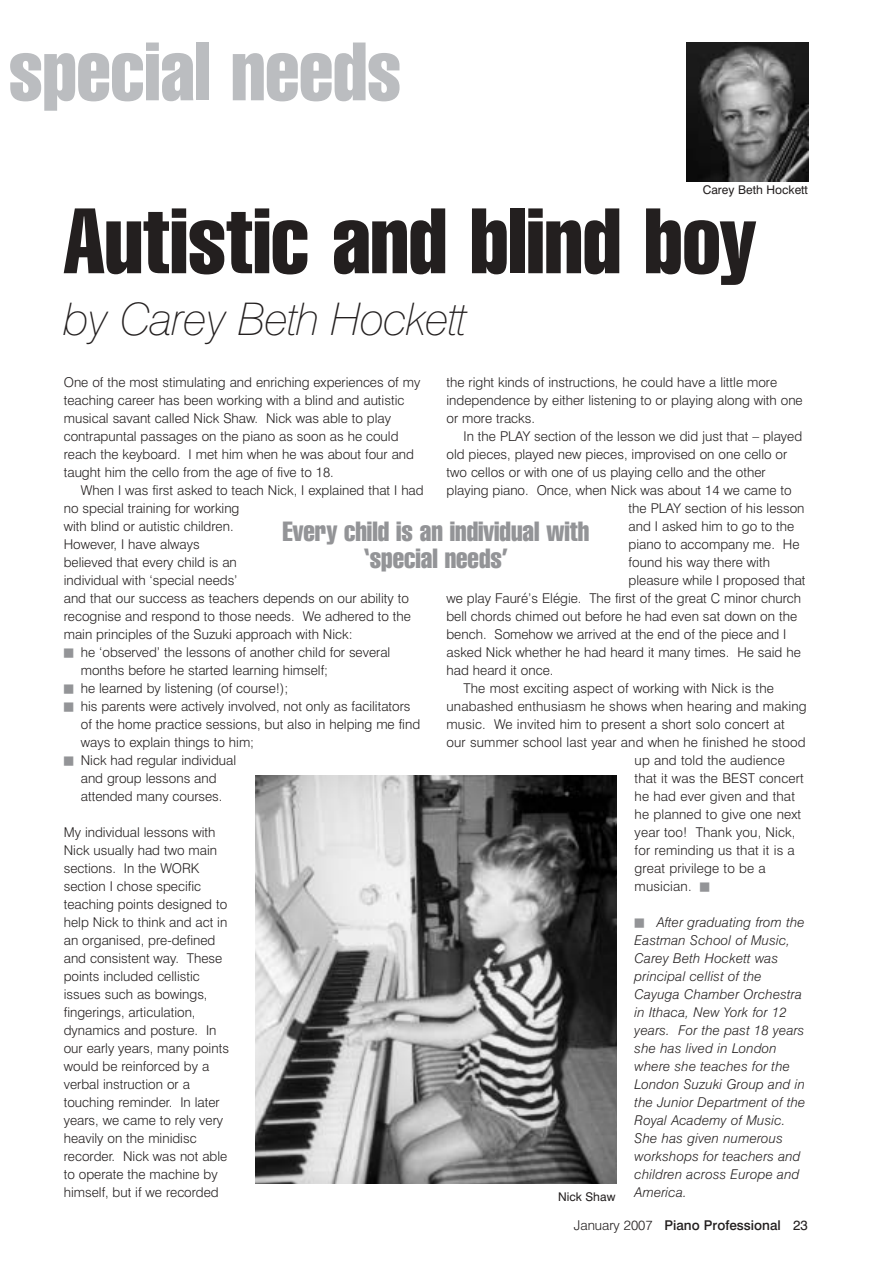
<style>
.page{position:relative;width:893px;height:1263px;background:#fff}
.page>*{position:absolute;margin:0;border:0;box-sizing:border-box;transform-origin:0 0}
.t1{font:extra-condensed 90px "Swiss 911 BT";color:#231f1f}
.t2{font:extra-condensed 80.25px "Swiss 911 BT";color:#bbbdc0}
.t3{font:italic 100 45px "Swiss 721 BT";letter-spacing:-.02em;color:#231f1f}
.t4{font:extra-condensed 27px/27px "Swiss 911 BT";color:#939497;text-align:center}
.t5{font:300 13.5px/18px "Swiss 721 BT";color:#231f1f}
.t6{font:italic 300 13.5px/18px "Swiss 721 BT";letter-spacing:.015em;color:#231f1f}
.t7{font:500 13.5px "Swiss 721 BT";color:#231f1f}
.t8{font:12px "Swiss 721 BT";color:#231f1f}
.s1{font-family:"Newspaper Pi BT";font-weight:400;font-size:13.2px;color:#939497}
.s2{font-family:"Newspaper Pi BT";font-weight:400;font-style:normal;font-size:13.2px;color:#939497}
.s3{font-weight:300}
.s4{font-weight:400}
</style>
<div class="page">
<img style="left:255px;top:775px;width:362px;height:408px">
<img style="left:687px;top:42px;width:121px;height:140px">
<h2 class="t2" style="left:9px;top:42px;width:394px">special needs</h2>
<p class="t8" style="left:703px;top:185px;width:107px">Carey Beth Hockett</p>
<h1 class="t1" style="left:64px;top:207px;width:693px">Autistic and blind boy</h1>
<h3 class="t3" style="left:64px;top:303px;width:405px">by Carey Beth Hockett</h3>
<p class="t5" style="left:64px;top:374px;width:358px">One of the most stimulating and enriching experiences of my teaching career has been working with a blind and autistic musical savant called Nick Shaw. Nick was able to play contrapuntal passages on the piano as soon as he could reach the keyboard. I met him when he was about four and taught him the cello from the age of five to 18.</p>
<p class="t5" style="left:64px;top:482px;width:361px;text-indent:17px">When I was first asked to teach Nick, I explained that I had no special training for working<br>with blind or autistic children.<br>However, I have always<br>believed that every child is an<br>individual with ‘special needs’<br>and that our success as teachers depends on our ability to recognise and respond to those needs. We adhered to the main principles of the Suzuki approach with Nick:</p>
<p class="t5" style="left:81px;top:644px;width:311px;text-indent:-17px"><span class="s1">-</span> he ‘observed’ the lessons of another child for several months before he started learning himself;</p>
<p class="t5" style="left:64px;top:680px;width:226px"><span class="s1">-</span> he learned by listening (of course!);</p>
<p class="t5" style="left:81px;top:698px;width:341px;text-indent:-17px"><span class="s1">-</span> his parents were actively involved, not only as facilitators of the home practice sessions, but also in helping me find ways to explain things to him;</p>
<p class="t5" style="left:64px;top:752px;width:174px;text-align:center"><span class="s1">-</span> Nick had regular individual and group lessons and attended many courses.</p>
<p class="t5" style="left:64px;top:824px;width:167px">My individual lessons with<br>Nick usually had two main sections. In the WORK section I chose specific teaching points designed to help Nick to think and act in an organised, pre-defined and consistent way. These points included cellistic issues such as bowings, fingerings, articulation, dynamics and posture. In our early years, many points would be reinforced by a verbal instruction or a touching reminder. In later years, we came to rely very heavily on the minidisc recorder. Nick was not able to operate the machine by himself, but if we recorded</p>
<p class="t5" style="left:446px;top:374px;width:358px">the right kinds of instructions, he could have a little more independence by either listening to or playing along with one or more tracks.</p>
<p class="t5" style="left:463px;top:428px;width:340px">In the PLAY section of the lesson we did just that – played</p>
<p class="t5" style="left:446px;top:446px;width:342px">old pieces, played new pieces, improvised on one cello or</p>
<p class="t5" style="left:446px;top:464px;width:321px">two cellos or with one of us playing cello and the other</p>
<p class="t5" style="left:446px;top:482px;width:347px">playing piano. Once, when Nick was about 14 we came to</p>
<p class="t5" style="left:629px;top:500px;width:177px">the PLAY section of his lesson</p>
<p class="t5" style="left:629px;top:518px;width:167px">and I asked him to go to the</p>
<p class="t5" style="left:629px;top:536px;width:172px">piano to accompany me. He</p>
<p class="t5" style="left:629px;top:554px;width:143px">found his way there with</p>
<p class="t5" style="left:629px;top:572px;width:178px">pleasure while I proposed that</p>
<p class="t5" style="left:446px;top:590px;width:356px">we play Fauré’s Elégie. The first of the great C minor church</p>
<p class="t5" style="left:446px;top:608px;width:352px">bell chords chimed out before he had even sat down on the</p>
<p class="t5" style="left:446px;top:626px;width:341px">bench. Somehow we arrived at the end of the piece and I</p>
<p class="t5" style="left:446px;top:644px;width:356px">asked Nick whether he had heard it many times. He said he</p>
<p class="t5" style="left:446px;top:662px;width:108px">had heard it once.</p>
<p class="t5" style="left:463px;top:680px;width:312px">The most exciting aspect of working with Nick is the</p>
<p class="t5" style="left:446px;top:698px;width:361px">unabashed enthusiasm he shows when hearing and making</p>
<p class="t5" style="left:446px;top:716px;width:340px">music. We invited him to present a short solo concert at</p>
<p class="t5" style="left:446px;top:734px;width:360px">our summer school last year and when he finished he stood</p>
<p class="t5" style="left:635px;top:752px;width:152px">up and told the audience</p>
<p class="t5" style="left:635px;top:770px;width:171px">that it was the BEST concert</p>
<p class="t5" style="left:635px;top:788px;width:162px">he had ever given and that</p>
<p class="t5" style="left:635px;top:806px;width:168px">he planned to give one next</p>
<p class="t5" style="left:635px;top:824px;width:162px">year too! Thank you, Nick,</p>
<p class="t5" style="left:635px;top:842px;width:162px">for reminding us that it is a</p>
<p class="t5" style="left:635px;top:860px;width:132px">great privilege to be a</p>
<p class="t5" style="left:635px;top:878px;width:76px">musician. <span class="s1">-</span></p>
<p class="t6" style="left:635px;top:914px;width:172px"><span class="s2">-</span> After graduating from the<br>Eastman School of Music,<br>Carey Beth Hockett was principal cellist of the<br>Cayuga Chamber Orchestra in Ithaca, New York for 12 years. For the past 18 years she has lived in London where she teaches for the<br>London Suzuki Group and in the Junior Department of the<br>Royal Academy of Music.<br>She has given numerous workshops for teachers and children across Europe and<br>America.</p>
<h3 class="t4" style="left:282px;top:519px;width:308px">Every child is an individual with ‘special needs’</h3>
<p class="t8" style="left:558px;top:1191px;width:59px">Nick Shaw</p>
<p class="t7" style="left:574px;top:1219px;width:236px"><span class="s3">January 2007</span> Piano Professional <span class="s4">23</span></p>
</div>
